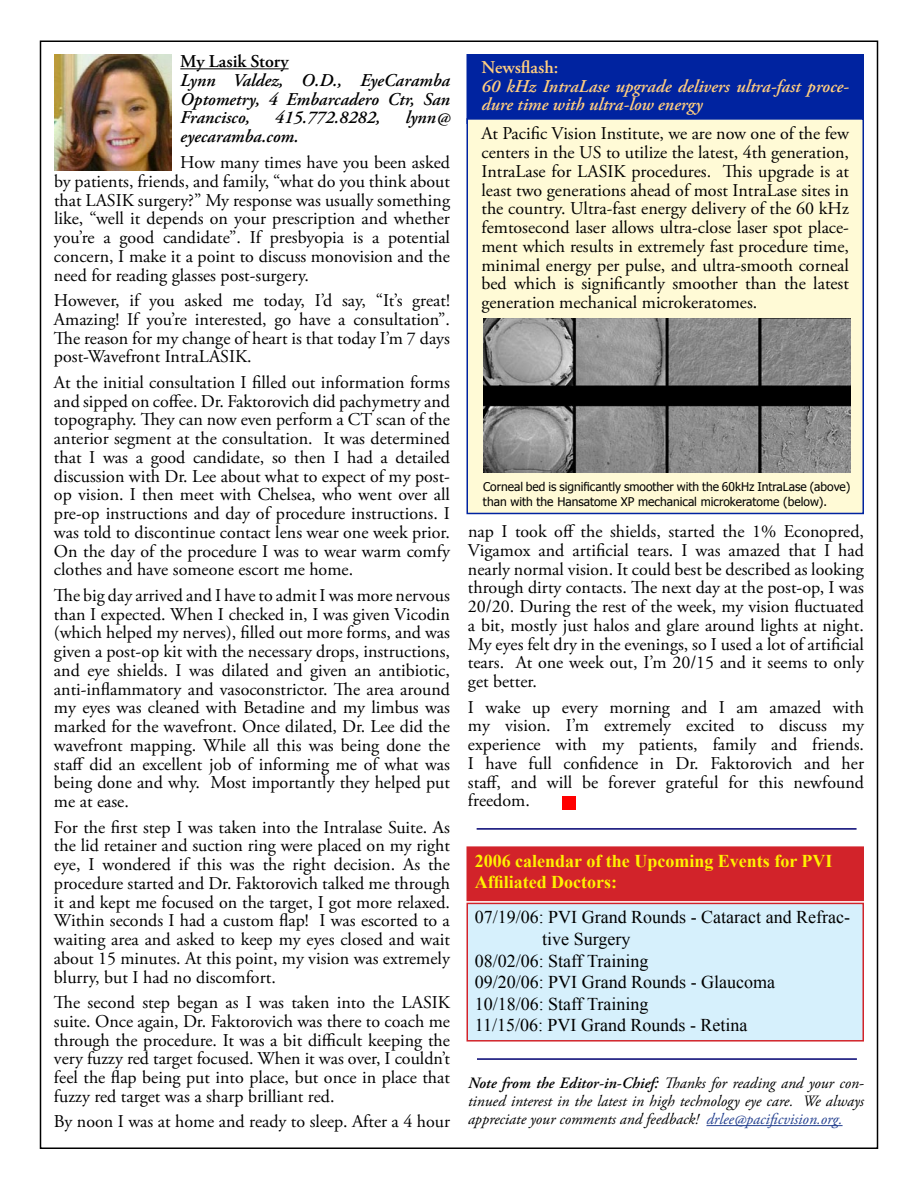
<style>
.page{position:relative;width:918px;height:1188px;background:#fff}
.page>*{position:absolute;margin:0;border:0;box-sizing:border-box;transform-origin:0 0}
.t1{font:18px/18.8px "Adobe Garamond Pro";color:#000;text-align:justify}
.t2{font:18px "Times New Roman";color:#000}
.t3{font:italic 600 18px/18.8px "Adobe Garamond Pro";color:#000;text-align:justify}
.t4{font:italic 600 18px/18.8px "Adobe Garamond Pro";color:#ffce7f}
.t5{font:700 18px/21.6px "Times New Roman";color:#fff200}
.t6{font:600 18px "Adobe Garamond Pro";color:#000}
.t7{font:600 18px "Adobe Garamond Pro";color:#ffce7f}
.t8{font:italic 15.75px/18px "Adobe Garamond Pro";color:#000;text-align:justify}
.t9{font:12px/14.4px "Tahoma";color:#000}
.s1{font-weight:600}
.s2{color:#24408f}
</style>
<div class="page">
<hr style="left:706px;top:1125px;width:137px;height:1px;background:#24408f">
<div style="left:467px;top:903px;width:396px;height:138px;background:#d6f0fc"></div>
<div style="left:466px;top:903px;width:398px;height:139px;border:2px solid #d2232a"></div>
<div style="left:467px;top:847px;width:396px;height:53px;background:#d2232a"></div>
<div style="left:466px;top:846px;width:398px;height:55px;border:2px solid #d2232a"></div>
<hr style="left:477px;top:1058px;width:380px;height:2px;background:#000071">
<hr style="left:180px;top:68px;width:109px;height:1px;background:#000">
<img style="left:54px;top:54px;width:117px;height:117px">
<div style="left:562px;top:796px;width:14px;height:14px;background:#f00"></div>
<div style="left:467px;top:55px;width:396px;height:68px;background:#0023a0"></div>
<div style="left:466px;top:54px;width:398px;height:70px;border:2px solid #0023a0"></div>
<div style="left:467px;top:119px;width:396px;height:394px;background:#fffad6"></div>
<div style="left:466px;top:118px;width:398px;height:396px;border:2px solid #0023a0"></div>
<img style="left:483px;top:318px;width:367px;height:155px">
<hr style="left:477px;top:828px;width:380px;height:2px;background:#000071">
<p class="t6" style="left:180px;top:51px;width:110px">My Lasik Story</p>
<p class="t3" style="left:180px;top:71px;width:271px">Lynn Valdez, O.D., EyeCaramba Optometry, 4 Embarcadero Ctr, San Francisco,</p>
<p class="t3" style="left:275px;top:109px;width:107px">415.772.8282,</p>
<p class="t3" style="left:405px;top:109px;width:46px">lynn@</p>
<p class="t3" style="left:180px;top:128px;width:120px">eyecaramba.com.</p>
<p class="t1" style="left:54px;top:153px;width:398px;text-indent:126px">How many times have you been asked by patients, friends, and family, “what do you think about that LASIK surgery?” My response was usually something like, “well it depends on your prescription and whether you’re a good candidate”. If presbyopia is a potential concern, I make it a point to discuss monovision and the need for reading glasses post-surgery.</p>
<p class="t1" style="left:54px;top:292px;width:398px">However, if you asked me today, I’d say, “It’s great!<br>Amazing! If you’re interested, go have a consultation”.<br>The reason for my change of heart is that today I’m 7 days post-Wavefront IntraLASIK.</p>
<p class="t1" style="left:54px;top:373px;width:398px">At the initial consultation I filled out information forms and sipped on coffee. Dr. Faktorovich did pachymetry and topography. They can now even perform a CT scan of the anterior segment at the consultation. It was determined that I was a good candidate, so then I had a detailed discussion with Dr. Lee about what to expect of my post&shy;op vision. I then meet with Chelsea, who went over all pre-op instructions and day of procedure instructions. I was told to discontinue contact lens wear one week prior.<br>On the day of the procedure I was to wear warm comfy clothes and have someone escort me home.</p>
<p class="t1" style="left:54px;top:586px;width:398px">The big day arrived and I have to admit I was more nervous than I expected. When I checked in, I was given Vicodin (which helped my nerves), filled out more forms, and was given a post-op kit with the necessary drops, instructions, and eye shields. I was dilated and given an antibiotic, anti-inflammatory and vasoconstrictor. The area around my eyes was cleaned with Betadine and my limbus was marked for the wavefront. Once dilated, Dr. Lee did the wavefront mapping. While all this was being done the staff did an excellent job of informing me of what was being done and why. Most importantly they helped put me at ease.</p>
<p class="t1" style="left:54px;top:818px;width:398px">For the first step I was taken into the Intralase Suite. As the lid retainer and suction ring were placed on my right eye, I wondered if this was the right decision. As the procedure started and Dr. Faktorovich talked me through it and kept me focused on the target, I got more relaxed.<br>Within seconds I had a custom flap! I was escorted to a waiting area and asked to keep my eyes closed and wait about 15 minutes. At this point, my vision was extremely blurry, but I had no discomfort.</p>
<p class="t1" style="left:54px;top:994px;width:398px">The second step began as I was taken into the LASIK suite. Once again, Dr. Faktorovich was there to coach me through the procedure. It was a bit difficult keeping the very fuzzy red target focused. When it was over, I couldn’t feel the flap being put into place, but once in place that fuzzy red target was a sharp brilliant red.</p>
<p class="t1" style="left:54px;top:1113px;width:398px">By noon I was at home and ready to sleep. After a 4 hour</p>
<p class="t7" style="left:482px;top:57px;width:78px">Newsflash:</p>
<p class="t4" style="left:481px;top:77px;width:369px">60 kHz IntraLase upgrade delivers ultra-fast proce&shy;dure time with ultra-low energy</p>
<p class="t1" style="left:482px;top:125px;width:369px">At Pacific Vision Institute, we are now one of the few centers in the US to utilize the latest, 4th generation, IntraLase for LASIK procedures. This upgrade is at least two generations ahead of most IntraLase sites in the country. Ultra-fast energy delivery of the 60 kHz femtosecond laser allows ultra-close laser spot place&shy;ment which results in extremely fast procedure time, minimal energy per pulse, and ultra-smooth corneal bed which is significantly smoother than the latest generation mechanical microkeratomes.</p>
<p class="t9" style="left:483px;top:479px;width:369px">Corneal bed is significantly smoother with the 60kHz IntraLase (above) than with the Hansatome XP mechanical microkeratome (below).</p>
<p class="t1" style="left:468px;top:523px;width:398px">nap I took off the shields, started the 1% Econopred, Vigamox and artificial tears. I was amazed that I had nearly normal vision. It could best be described as looking through dirty contacts. The next day at the post-op, I was 20/20. During the rest of the week, my vision fluctuated a bit, mostly just halos and glare around lights at night.<br>My eyes felt dry in the evenings, so I used a lot of artificial tears. At one week out, I’m 20/15 and it seems to only get better.</p>
<p class="t1" style="left:468px;top:698px;width:398px">I wake up every morning and I am amazed with my vision. I’m extremely excited to discuss my experience with my patients, family and friends.<br>I have full confidence in Dr. Faktorovich and her staff, and will be forever grateful for this newfound freedom.</p>
<p class="t5" style="left:475px;top:850px;width:359px">2006 calendar of the Upcoming Events for PVI<br>Affiliated Doctors:</p>
<p class="t2" style="left:475px;top:907px;width:377px">07/19/06: PVI Grand Rounds - Cataract and Refrac-</p>
<p class="t2" style="left:542px;top:929px;width:90px">tive Surgery</p>
<p class="t2" style="left:475px;top:950px;width:175px">08/02/06: Staff Training</p>
<p class="t2" style="left:475px;top:972px;width:302px">09/20/06: PVI Grand Rounds - Glaucoma</p>
<p class="t2" style="left:475px;top:993px;width:175px">10/18/06: Staff Training</p>
<p class="t2" style="left:475px;top:1015px;width:274px">11/15/06: PVI Grand Rounds - Retina</p>
<p class="t8" style="left:468px;top:1074px;width:398px"><span class="s1">Note from the Editor-in-Chief:</span> Thanks for reading and your con&shy;tinued interest in the latest in high technology eye care. We always appreciate your comments and feedback! <span class="s2">drlee@pacificvision.org.</span></p>
</div>
